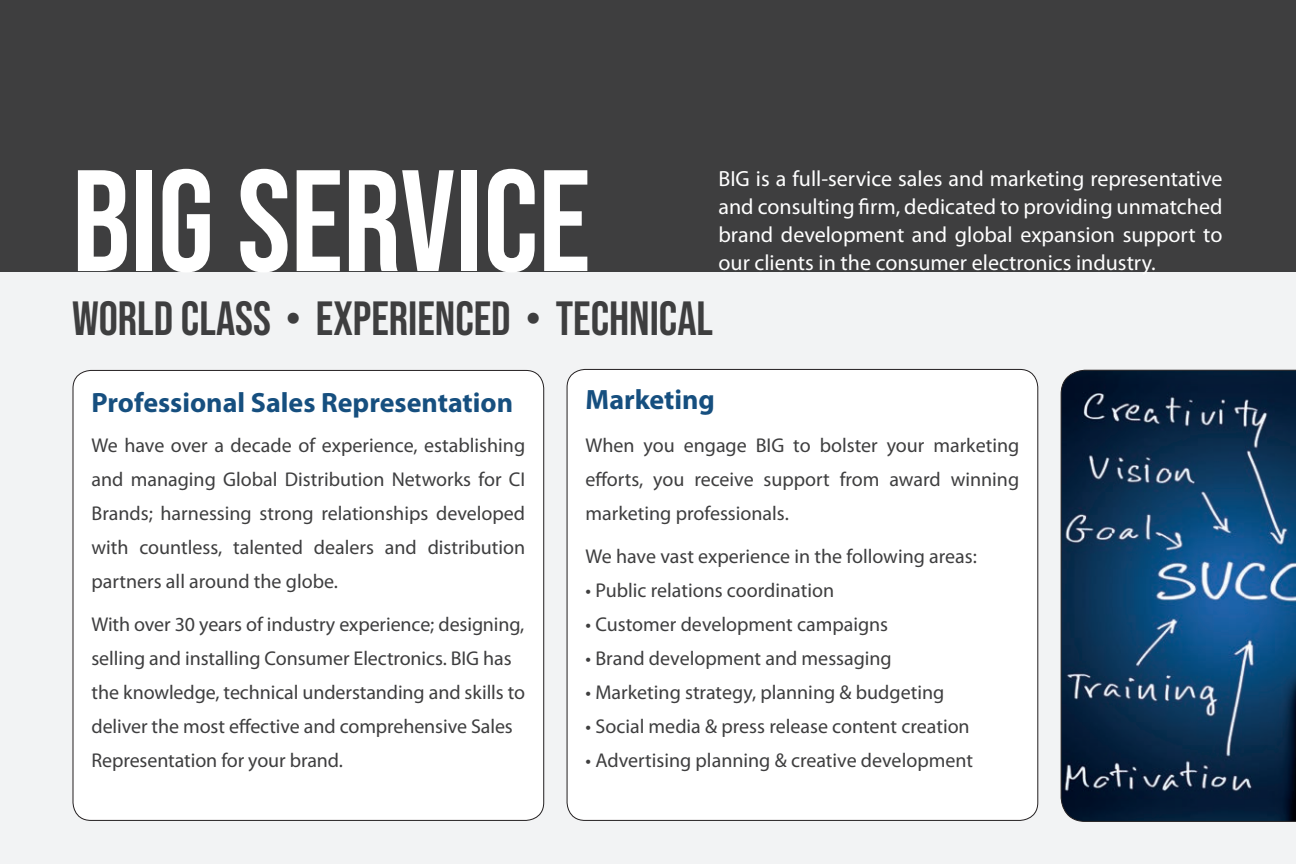
<style>
.page{position:relative;width:1296px;height:864px;background:#fff}
.page>*{position:absolute;margin:0;border:0;box-sizing:border-box;transform-origin:0 0}
.t1{font:144px "Bebas Neue";color:#fff}
.t2{font:48px "Bebas Neue";color:#3e3e3f}
.t3{font:700 28px "Myriad Pro";color:#164f7f}
.t4{font:22px/28px "Myriad Pro";color:#fff;text-align:justify}
.t5{font:20px/34px "Myriad Pro";color:#3e3e3f;text-align:justify}
</style>
<div class="page">
<div style="left:0;top:271px;width:1296px;height:593px;background:#f2f3f4"></div>
<div style="left:0;top:0;width:1296px;height:271px;background:#3e3e3f"></div>
<div style="left:567px;top:369px;width:471px;height:451px;background:#fff;border-radius:18px"></div>
<div style="left:73px;top:370px;width:471px;height:450px;background:#fff;border-radius:18px"></div>
<svg style="left:1061px;top:370px;width:235px;height:452px;background:#163c60"></svg>
<p class="t1" style="left:72px;top:140px;width:520px">BIG SERVICE</p>
<p class="t4" style="left:718px;top:164px;width:506px">BIG is a full-service sales and marketing representative and consulting firm, dedicated to providing unmatched brand development and global expansion support to</p>
<p class="t4" style="left:718px;top:248px;width:439px">our clients in the consumer electronics industry.</p>
<p class="t2" style="left:72px;top:291px;width:643px">WORLD CLASS • EXPERIENCED • TECHNICAL</p>
<p class="t3" style="left:92px;top:384px;width:423px">Professional Sales Representation</p>
<p class="t5" style="left:92px;top:428px;width:435px">We have over a decade of experience, establishing and managing Global Distribution Networks for CI Brands; harnessing strong relationships developed with countless, talented dealers and distribution partners all around the globe.</p>
<p class="t5" style="left:92px;top:607px;width:435px;text-align:left">With over 30 years of industry experience; designing, selling and installing Consumer Electronics. BIG has the knowledge, technical understanding and skills to deliver the most effective and comprehensive Sales Representation for your brand.</p>
<p class="t3" style="left:586px;top:381px;width:131px">Marketing</p>
<p class="t5" style="left:586px;top:428px;width:435px">When you engage BIG to bolster your marketing efforts, you receive support from award winning marketing professionals.</p>
<p class="t5" style="left:586px;top:539px;width:393px">We have vast experience in the following areas:</p>
<p class="t5" style="left:586px;top:573px;width:250px">• Public relations coordination</p>
<p class="t5" style="left:586px;top:607px;width:304px">• Customer development campaigns</p>
<p class="t5" style="left:586px;top:641px;width:308px">• Brand development and messaging</p>
<p class="t5" style="left:586px;top:675px;width:360px">• Marketing strategy, planning &amp; budgeting</p>
<p class="t5" style="left:586px;top:709px;width:386px">• Social media &amp; press release content creation</p>
<p class="t5" style="left:586px;top:743px;width:389px">• Advertising planning &amp; creative development</p>
</div>
